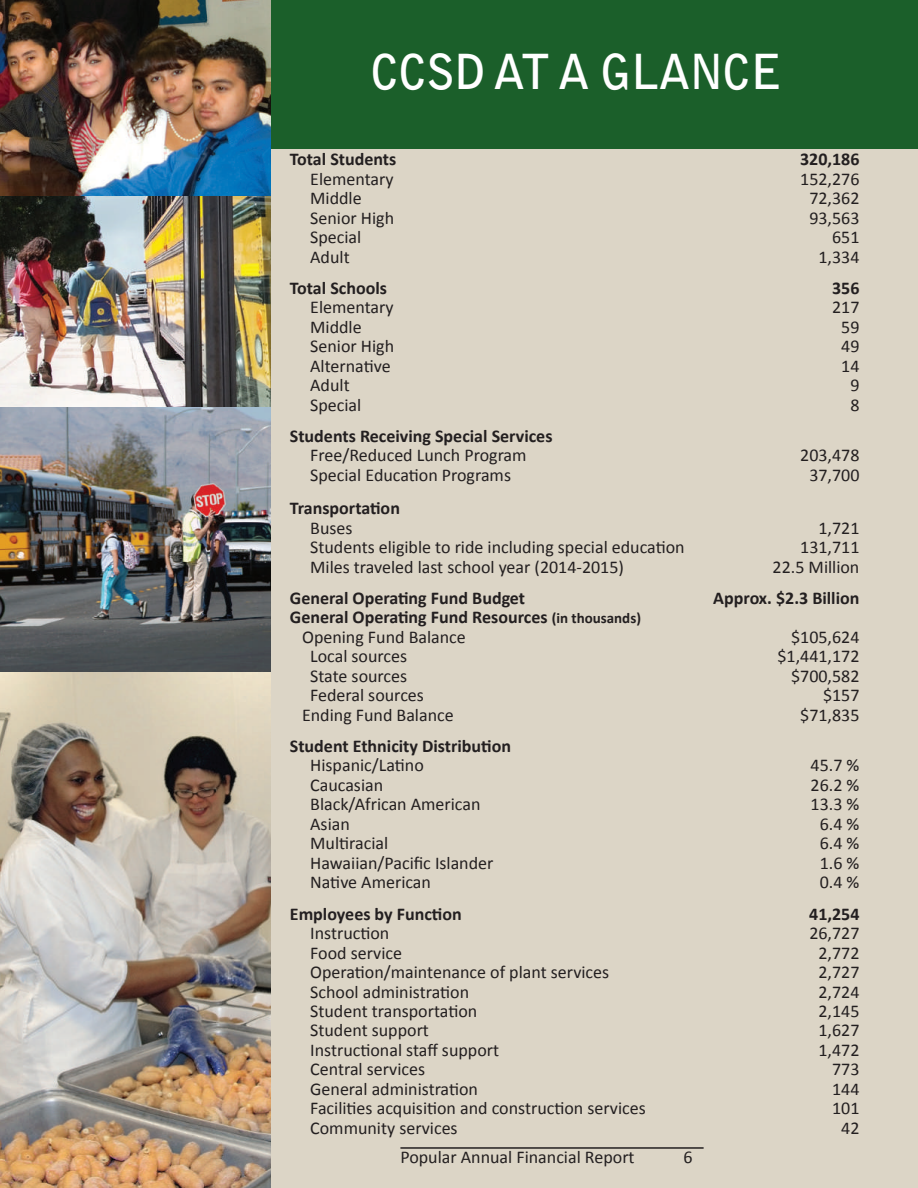
<style>
.page{position:relative;width:918px;height:1188px;background:#dcd5c6}
.page>*{position:absolute;margin:0;border:0;box-sizing:border-box;transform-origin:0 0}
.t1{font:700 48px "Bell Gothic Std";letter-spacing:-.03em;color:#fff}
.t2{font:18px "Calibri";color:#231f20}
.t3{font:700 18px/19.5px "Calibri";color:#231f20}
.s1{font-size:15px}
.s2{font-weight:400}
</style>
<div class="page">
<hr style="left:400px;top:1147px;width:304px;height:2px;background:#231f20">
<div style="left:270px;top:0;width:648px;height:148px;background:#1b5f2a"></div>
<img style="left:0;top:0;width:271px;height:672px">
<img style="left:0;top:672px;width:271px;height:516px">
<h1 class="t1" style="left:370px;top:43px;width:414px">CCSD AT A GLANCE</h1>
<p class="t3" style="left:290px;top:149px;width:108px">Total Students</p>
<p class="t3" style="left:800px;top:149px;width:61px">320,186</p>
<p class="t2" style="left:310px;top:167px;width:85px">Elementary</p>
<p class="t2" style="left:800px;top:167px;width:61px">152,276</p>
<p class="t2" style="left:310px;top:187px;width:53px">Middle</p>
<p class="t2" style="left:809px;top:187px;width:52px">72,362</p>
<p class="t2" style="left:310px;top:206px;width:85px">Senior High</p>
<p class="t2" style="left:809px;top:206px;width:52px">93,563</p>
<p class="t2" style="left:310px;top:226px;width:53px">Special</p>
<p class="t2" style="left:832px;top:226px;width:29px">651</p>
<p class="t2" style="left:310px;top:245px;width:41px">Adult</p>
<p class="t2" style="left:819px;top:245px;width:43px">1,334</p>
<p class="t3" style="left:290px;top:278px;width:99px">Total Schools</p>
<p class="t3" style="left:832px;top:278px;width:29px">356</p>
<p class="t2" style="left:310px;top:296px;width:85px">Elementary</p>
<p class="t2" style="left:832px;top:296px;width:29px">217</p>
<p class="t2" style="left:310px;top:315px;width:53px">Middle</p>
<p class="t2" style="left:841px;top:315px;width:20px">59</p>
<p class="t2" style="left:310px;top:335px;width:85px">Senior High</p>
<p class="t2" style="left:841px;top:335px;width:20px">49</p>
<p class="t2" style="left:310px;top:354px;width:82px">Alternative</p>
<p class="t2" style="left:841px;top:354px;width:20px">14</p>
<p class="t2" style="left:310px;top:374px;width:41px">Adult</p>
<p class="t2" style="left:850px;top:374px;width:11px">9</p>
<p class="t2" style="left:310px;top:393px;width:53px">Special</p>
<p class="t2" style="left:850px;top:393px;width:11px">8</p>
<p class="t3" style="left:290px;top:426px;width:264px">Students Receiving Special Services</p>
<p class="t2" style="left:310px;top:444px;width:218px">Free/Reduced Lunch Program</p>
<p class="t2" style="left:800px;top:444px;width:61px">203,478</p>
<p class="t2" style="left:310px;top:463px;width:202px">Special Education Programs</p>
<p class="t2" style="left:809px;top:463px;width:52px">37,700</p>
<p class="t3" style="left:290px;top:498px;width:112px">Transportation</p>
<p class="t2" style="left:310px;top:516px;width:44px">Buses</p>
<p class="t2" style="left:819px;top:516px;width:43px">1,721</p>
<p class="t2" style="left:310px;top:536px;width:376px">Students eligible to ride including special education</p>
<p class="t2" style="left:800px;top:536px;width:61px">131,711</p>
<p class="t2" style="left:310px;top:555px;width:315px">Miles traveled last school year (2014-2015)</p>
<p class="t2" style="left:773px;top:555px;width:88px">22.5 Million</p>
<p class="t3" style="left:290px;top:588px;width:237px">General Operating Fund Budget</p>
<p class="t3" style="left:713px;top:588px;width:148px">Approx. $2.3 Billion</p>
<p class="t3" style="left:302px;top:608px;width:340px;text-indent:-12px">General Operating Fund Resources <span class="s1">(in thousands)<br></span><span class="s2">Opening Fund Balance</span></p>
<p class="t2" style="left:791px;top:626px;width:70px">$105,624</p>
<p class="t2" style="left:310px;top:645px;width:98px">Local sources</p>
<p class="t2" style="left:778px;top:645px;width:84px">$1,441,172</p>
<p class="t2" style="left:310px;top:664px;width:99px">State sources</p>
<p class="t2" style="left:791px;top:664px;width:70px">$700,582</p>
<p class="t2" style="left:310px;top:684px;width:115px">Federal sources</p>
<p class="t2" style="left:823px;top:684px;width:38px">$157</p>
<p class="t2" style="left:302px;top:703px;width:153px">Ending Fund Balance</p>
<p class="t2" style="left:800px;top:703px;width:61px">$71,835</p>
<p class="t3" style="left:290px;top:736px;width:223px">Student Ethnicity Distribution</p>
<p class="t2" style="left:310px;top:754px;width:115px">Hispanic/Latino</p>
<p class="t2" style="left:811px;top:754px;width:50px">45.7 %</p>
<p class="t2" style="left:310px;top:774px;width:74px">Caucasian</p>
<p class="t2" style="left:811px;top:774px;width:50px">26.2 %</p>
<p class="t2" style="left:310px;top:793px;width:172px">Black/African American</p>
<p class="t2" style="left:811px;top:793px;width:50px">13.3 %</p>
<p class="t2" style="left:310px;top:813px;width:41px">Asian</p>
<p class="t2" style="left:820px;top:813px;width:41px">6.4 %</p>
<p class="t2" style="left:310px;top:832px;width:80px">Multiracial</p>
<p class="t2" style="left:820px;top:832px;width:41px">6.4 %</p>
<p class="t2" style="left:310px;top:852px;width:185px">Hawaiian/Pacific Islander</p>
<p class="t2" style="left:820px;top:852px;width:41px">1.6 %</p>
<p class="t2" style="left:310px;top:871px;width:122px">Native American</p>
<p class="t2" style="left:820px;top:871px;width:41px">0.4 %</p>
<p class="t3" style="left:290px;top:904px;width:173px">Employees by Function</p>
<p class="t3" style="left:809px;top:904px;width:52px">41,254</p>
<p class="t2" style="left:310px;top:922px;width:81px">Instruction</p>
<p class="t2" style="left:809px;top:922px;width:52px">26,727</p>
<p class="t2" style="left:310px;top:941px;width:93px">Food service</p>
<p class="t2" style="left:819px;top:941px;width:43px">2,772</p>
<p class="t2" style="left:310px;top:961px;width:300px">Operation/maintenance of plant services</p>
<p class="t2" style="left:819px;top:961px;width:43px">2,727</p>
<p class="t2" style="left:310px;top:980px;width:160px">School administration</p>
<p class="t2" style="left:819px;top:980px;width:43px">2,724</p>
<p class="t2" style="left:310px;top:1000px;width:169px">Student transportation</p>
<p class="t2" style="left:819px;top:1000px;width:43px">2,145</p>
<p class="t2" style="left:310px;top:1019px;width:120px">Student support</p>
<p class="t2" style="left:819px;top:1019px;width:43px">1,627</p>
<p class="t2" style="left:310px;top:1039px;width:190px">Instructional staff support</p>
<p class="t2" style="left:819px;top:1039px;width:43px">1,472</p>
<p class="t2" style="left:310px;top:1058px;width:116px">Central services</p>
<p class="t2" style="left:832px;top:1058px;width:29px">773</p>
<p class="t2" style="left:310px;top:1078px;width:169px">General administration</p>
<p class="t2" style="left:832px;top:1078px;width:29px">144</p>
<p class="t2" style="left:310px;top:1097px;width:337px">Facilities acquisition and construction services</p>
<p class="t2" style="left:832px;top:1097px;width:29px">101</p>
<p class="t2" style="left:310px;top:1117px;width:149px">Community services</p>
<p class="t2" style="left:841px;top:1117px;width:20px">42</p>
<p class="t2" style="left:400px;top:1146px;width:236px">Popular Annual Financial Report</p>
<p class="t2" style="left:683px;top:1146px;width:11px">6</p>
</div>
